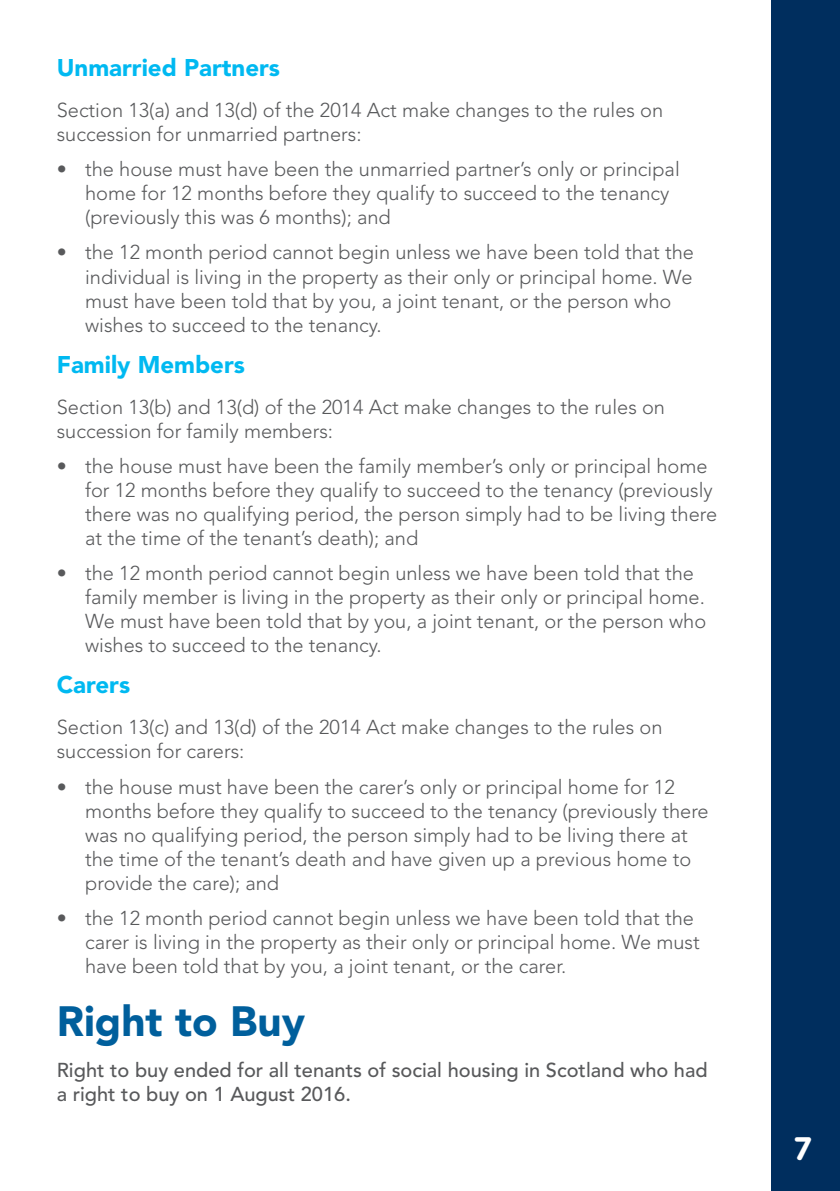
<style>
.page{position:relative;width:840px;height:1191px;background:#fff}
.page>*{position:absolute;margin:0;border:0;box-sizing:border-box;transform-origin:0 0}
.t1{font:900 42px "Avenir LT";color:#005f9c}
.t2{font:700 32px "VAG Rounded LT";color:#fff}
.t3{font:900 24px "Avenir LT";color:#00b9f1}
.t4{font:300 20px/24px "Avenir LT";color:#58595b}
.t5{font:500 20px/24px "Avenir LT";color:#58595b}
</style>
<div class="page">
<div style="left:771px;top:0;width:68px;height:1191px;background:#002e5e"></div>
<p class="t3" style="left:57px;top:53px;width:225px">Unmarried Partners</p>
<p class="t4" style="left:57px;top:98px;width:607px">Section 13(a) and 13(d) of the 2014 Act make changes to the rules on succession for unmarried partners:</p>
<p class="t4" style="left:85px;top:157px;width:596px;text-indent:-28px">• the house must have been the unmarried partner’s only or principal home for 12 months before they qualify to succeed to the tenancy (previously this was 6 months); and</p>
<p class="t4" style="left:85px;top:241px;width:610px;text-indent:-28px">• the 12 month period cannot begin unless we have been told that the individual is living in the property as their only or principal home. We must have been told that by you, a joint tenant, or the person who wishes to succeed to the tenancy.</p>
<p class="t3" style="left:57px;top:350px;width:190px">Family Members</p>
<p class="t4" style="left:57px;top:395px;width:609px">Section 13(b) and 13(d) of the 2014 Act make changes to the rules on succession for family members:</p>
<p class="t4" style="left:85px;top:454px;width:633px;text-indent:-28px">• the house must have been the family member’s only or principal home for 12 months before they qualify to succeed to the tenancy (previously there was no qualifying period, the person simply had to be living there at the time of the tenant’s death); and</p>
<p class="t4" style="left:85px;top:561px;width:622px;text-indent:-28px">• the 12 month period cannot begin unless we have been told that the family member is living in the property as their only or principal home.<br>We must have been told that by you, a joint tenant, or the person who wishes to succeed to the tenancy.</p>
<p class="t3" style="left:57px;top:670px;width:75px">Carers</p>
<p class="t4" style="left:57px;top:715px;width:607px">Section 13(c) and 13(d) of the 2014 Act make changes to the rules on succession for carers:</p>
<p class="t4" style="left:85px;top:775px;width:624px;text-indent:-28px">• the house must have been the carer’s only or principal home for 12 months before they qualify to succeed to the tenancy (previously there was no qualifying period, the person simply had to be living there at the time of the tenant’s death and have given up a previous home to provide the care); and</p>
<p class="t4" style="left:85px;top:906px;width:615px;text-indent:-28px">• the 12 month period cannot begin unless we have been told that the carer is living in the property as their only or principal home. We must have been told that by you, a joint tenant, or the carer.</p>
<h1 class="t1" style="left:57px;top:996px;width:250px">Right to Buy</h1>
<p class="t5" style="left:57px;top:1058px;width:652px">Right to buy ended for all tenants of social housing in Scotland who had a right to buy on 1 August 2016.</p>
<h2 class="t2" style="left:793px;top:1129px;width:19px">7</h2>
</div>
